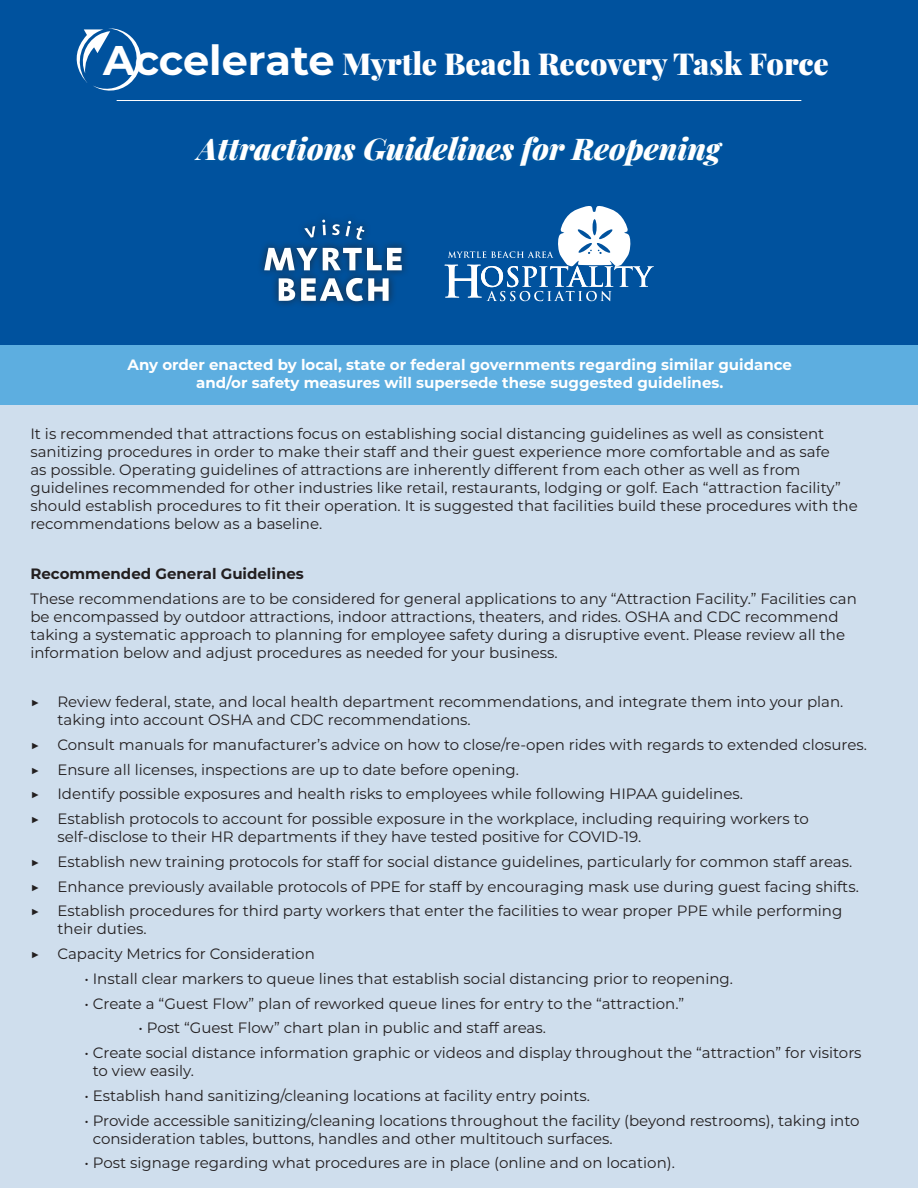
<style>
.page{position:relative;width:918px;height:1188px;background:#fff}
.page>*{position:absolute;margin:0;border:0;box-sizing:border-box;transform-origin:0 0}
.t1{font:700 41.55px "Montserrat";letter-spacing:-.005em;color:#fff}
.t2{font:900 30.3px "Playfair Display";color:#fff}
.t3{font:italic 900 30px "Playfair Display";color:#fff}
.t4{font:15px/18px "Montserrat";color:#231f20}
.t5{font:700 15px/18px "Montserrat";color:#fff;text-align:center}
.t6{font:700 15px "Montserrat";color:#231f20}
</style>
<div class="page">
<div style="left:0;top:101px;width:918px;height:1087px;background:#cfdeed"></div>
<div style="left:0;top:0;width:918px;height:345px;background:#00529e"></div>
<svg style="left:76px;top:28px;width:65px;height:63px"></svg>
<hr style="left:117px;top:100px;width:684px;height:1px;background:#fff">
<div style="left:0;top:345px;width:918px;height:60px;background:#5daee0"></div>
<div style="left:256px;top:212px;width:154px;height:97px;background:#231f20;opacity:.75"></div>
<svg style="left:304px;top:220px;width:60px;height:20px"></svg>
<svg style="left:264px;top:248px;width:138px;height:53px"></svg>
<svg style="left:445px;top:206px;width:209px;height:95px"></svg>
<p class="t1" style="left:103px;top:30px;width:233px">Accelerate</p>
<p class="t2" style="left:342px;top:40px;width:488px">Myrtle Beach Recovery Task Force</p>
<p class="t3" style="left:197px;top:124px;width:525px">Attractions Guidelines for Reopening</p>
<p class="t5" style="left:128px;top:355px;width:666px">Any order enacted by local, state or federal governments regarding similar guidance and/or safety measures will supersede these suggested guidelines.</p>
<p class="t4" style="left:30px;top:424px;width:829px">It is recommended that attractions focus on establishing social distancing guidelines as well as consistent sanitizing procedures in order to make their staff and their guest experience more comfortable and as safe<br>as possible. Operating guidelines of attractions are inherently different from each other as well as from guidelines recommended for other industries like retail, restaurants, lodging or golf. Each “attraction facility” should establish procedures to fit their operation. It is suggested that facilities build these procedures with the recommendations below as a baseline.</p>
<p class="t6" style="left:30px;top:563px;width:275px">Recommended General Guidelines</p>
<p class="t4" style="left:30px;top:589px;width:828px">These recommendations are to be considered for general applications to any “Attraction Facility.” Facilities can be encompassed by outdoor attractions, indoor attractions, theaters, and rides. OSHA and CDC recommend taking a systematic approach to planning for employee safety during a disruptive event. Please review all the information below and adjust procedures as needed for your business.</p>
<p class="t4" style="left:57px;top:692px;width:788px;text-indent:-27px">▶ Review federal, state, and local health department recommendations, and integrate them into your plan. taking into account OSHA and CDC recommendations.</p>
<p class="t4" style="left:30px;top:735px;width:838px">▶ Consult manuals for manufacturer’s advice on how to close/re-open rides with regards to extended closures.</p>
<p class="t4" style="left:30px;top:760px;width:490px">▶ Ensure all licenses, inspections are up to date before opening.</p>
<p class="t4" style="left:30px;top:784px;width:714px">▶ Identify possible exposures and health risks to employees while following HIPAA guidelines.</p>
<p class="t4" style="left:57px;top:809px;width:753px;text-indent:-27px">▶ Establish protocols to account for possible exposure in the workplace, including requiring workers to self-disclose to their HR departments if they have tested positive for COVID-19.</p>
<p class="t4" style="left:30px;top:852px;width:823px">▶ Establish new training protocols for staff for social distance guidelines, particularly for common staff areas.</p>
<p class="t4" style="left:30px;top:877px;width:830px">▶ Enhance previously available protocols of PPE for staff by encouraging mask use during guest facing shifts.</p>
<p class="t4" style="left:57px;top:901px;width:787px;text-indent:-27px">▶ Establish procedures for third party workers that enter the facilities to wear proper PPE while performing their duties.</p>
<p class="t4" style="left:30px;top:944px;width:286px">▶ Capacity Metrics for Consideration</p>
<p class="t4" style="left:84px;top:969px;width:650px">• Install clear markers to queue lines that establish social distancing prior to reopening.</p>
<p class="t4" style="left:84px;top:994px;width:601px">• Create a “Guest Flow” plan of reworked queue lines for entry to the “attraction.”</p>
<p class="t4" style="left:138px;top:1018px;width:409px">• Post “Guest Flow” chart plan in public and staff areas.</p>
<p class="t4" style="left:93px;top:1043px;width:770px;text-indent:-8px">• Create social distance information graphic or videos and display throughout the “attraction” for visitors to view easily.</p>
<p class="t4" style="left:84px;top:1086px;width:507px">• Establish hand sanitizing/cleaning locations at facility entry points.</p>
<p class="t4" style="left:93px;top:1111px;width:768px;text-indent:-8px">• Provide accessible sanitizing/cleaning locations throughout the facility (beyond restrooms), taking into consideration tables, buttons, handles and other multitouch surfaces.</p>
<p class="t4" style="left:84px;top:1153px;width:592px">• Post signage regarding what procedures are in place (online and on location).</p>
</div>
